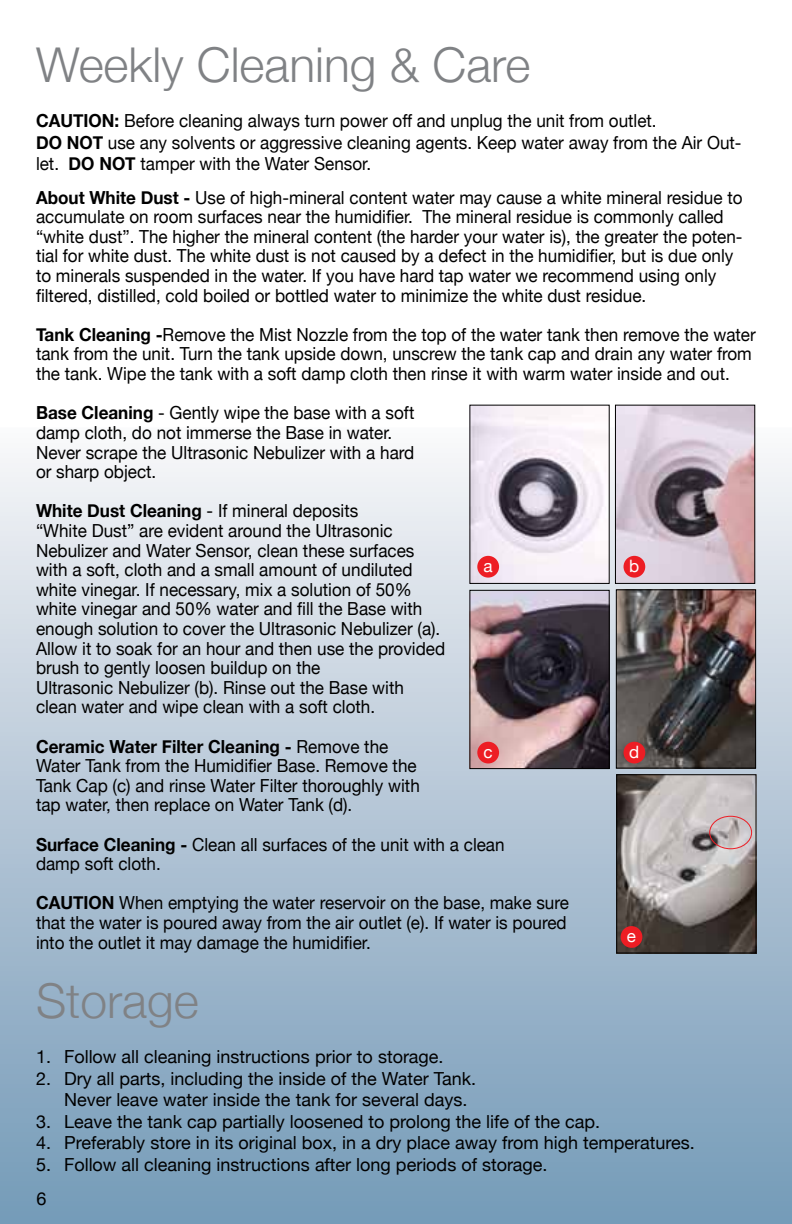
<style>
.page{position:relative;width:792px;height:1224px;background:#fff}
.page>*{position:absolute;margin:0;border:0;box-sizing:border-box;transform-origin:0 0}
.t1{font:300 48px "Helvetica Neue";color:#808285}
.t2{font:18px/19.6px "Helvetica Neue";color:#000;scale:.95 1}
.t3{font:18px/21.6px "Helvetica Neue";color:#000}
.t4{font:17px "Helvetica Neue";color:#fff}
.s1{font-weight:700}
</style>
<div class="page">
<div style="left:0;top:428px;width:792px;height:796px;background:linear-gradient(to bottom,#f6f5f7,#7298b6)"></div>
<img style="left:618px;top:591px;width:136px;height:176px">
<div style="left:616px;top:589px;width:140px;height:180px;border:1px solid #000"></div>
<img style="left:471px;top:592px;width:137px;height:175px">
<div style="left:469px;top:590px;width:141px;height:179px;border:1px solid #000"></div>
<img style="left:471px;top:407px;width:137px;height:175px">
<img style="left:618px;top:776px;width:137px;height:176px">
<div style="left:616px;top:774px;width:141px;height:180px;border:1px solid #000"></div>
<img style="left:617px;top:407px;width:136px;height:175px">
<div style="left:615px;top:405px;width:140px;height:179px;border:1px solid #000"></div>
<div style="left:477px;top:556px;width:22px;height:22px;background:#ed1d24;border-radius:50%"></div>
<div style="left:621px;top:926px;width:21px;height:22px;background:#ed1d24;border-radius:50%"></div>
<div style="left:477px;top:742px;width:22px;height:21px;background:#ed1d24;border-radius:50%"></div>
<div style="left:624px;top:556px;width:21px;height:22px;background:#ed1d24;border-radius:50%"></div>
<div style="left:624px;top:742px;width:21px;height:21px;background:#ed1d24;border-radius:50%"></div>
<div style="left:709px;top:816px;width:43px;height:33px;border:1px solid #ed1d24;border-radius:50%"></div>
<h1 class="t1" style="left:36px;top:36px;width:496px">Weekly Cleaning &amp; Care</h1>
<p class="t2" style="left:36px;top:110px;width:744px;line-height:21.6px"><span class="s1">CAUTION:</span> Before cleaning always turn power off and unplug the unit from outlet.<br><span class="s1">DO NOT</span> use any solvents or aggressive cleaning agents. Keep water away from the Air Out&shy;let. <span class="s1">DO NOT</span> tamper with the Water Sensor.</p>
<p class="t2" style="left:36px;top:187px;width:745px"><span class="s1">About White Dust -</span> Use of high-mineral content water may cause a white mineral residue to accumulate on room surfaces near the humidifier. The mineral residue is commonly called “white dust”. The higher the mineral content (the harder your water is), the greater the poten&shy;tial for white dust. The white dust is not caused by a defect in the humidifier, but is due only to minerals suspended in the water. If you have hard tap water we recommend using only filtered, distilled, cold boiled or bottled water to minimize the white dust residue.</p>
<p class="t2" style="left:36px;top:324px;width:759px"><span class="s1">Tank Cleaning -</span>Remove the Mist Nozzle from the top of the water tank then remove the water tank from the unit. Turn the tank upside down, unscrew the tank cap and drain any water from the tank. Wipe the tank with a soft damp cloth then rinse it with warm water inside and out.</p>
<p class="t2" style="left:36px;top:403px;width:400px"><span class="s1">Base Cleaning</span> - Gently wipe the base with a soft damp cloth, do not immerse the Base in water.<br>Never scrape the Ultrasonic Nebulizer with a hard or sharp object.</p>
<p class="t2" style="left:36px;top:501px;width:432px"><span class="s1">White Dust Cleaning</span> - If mineral deposits<br>“White Dust” are evident around the Ultrasonic Nebulizer and Water Sensor, clean these surfaces with a soft, cloth and a small amount of undiluted white vinegar. If necessary, mix a solution of 50% white vinegar and 50% water and fill the Base with enough solution to cover the Ultrasonic Nebulizer (a).<br>Allow it to soak for an hour and then use the provided brush to gently loosen buildup on the<br>Ultrasonic Nebulizer (b). Rinse out the Base with clean water and wipe clean with a soft cloth.</p>
<p class="t2" style="left:36px;top:736px;width:406px"><span class="s1">Ceramic Water Filter Cleaning -</span> Remove the Water Tank from the Humidifier Base. Remove the Tank Cap (c) and rinse Water Filter thoroughly with tap water, then replace on Water Tank (d).</p>
<p class="t2" style="left:36px;top:834px;width:495px"><span class="s1">Surface Cleaning -</span> Clean all surfaces of the unit with a clean damp soft cloth.</p>
<p class="t2" style="left:36px;top:893px;width:563px"><span class="s1">CAUTION</span> When emptying the water reservoir on the base, make sure that the water is poured away from the air outlet (e). If water is poured into the outlet it may damage the humidifier.</p>
<h1 class="t1" style="left:36px;top:972px;width:164px">Storage</h1>
<p class="t3" style="left:36px;top:1046px;width:409px">1. Follow all cleaning instructions prior to storage.</p>
<p class="t3" style="left:64px;top:1067px;width:414px;text-indent:-28px">2. Dry all parts, including the inside of the Water Tank.<br>Never leave water inside the tank for several days.</p>
<p class="t3" style="left:36px;top:1110px;width:566px">3. Leave the tank cap partially loosened to prolong the life of the cap.</p>
<p class="t3" style="left:36px;top:1132px;width:660px">4. Preferably store in its original box, in a dry place away from high temperatures.</p>
<p class="t3" style="left:36px;top:1154px;width:513px">5. Follow all cleaning instructions after long periods of storage.</p>
<p class="t4" style="left:629px;top:556px;width:12px">b</p>
<p class="t4" style="left:484px;top:556px;width:11px">a</p>
<p class="t4" style="left:629px;top:742px;width:12px">d</p>
<p class="t4" style="left:484px;top:742px;width:11px">c</p>
<p class="t4" style="left:627px;top:926px;width:11px">e</p>
<p class="t3" style="left:37px;top:1188px;width:12px">6</p>
</div>
